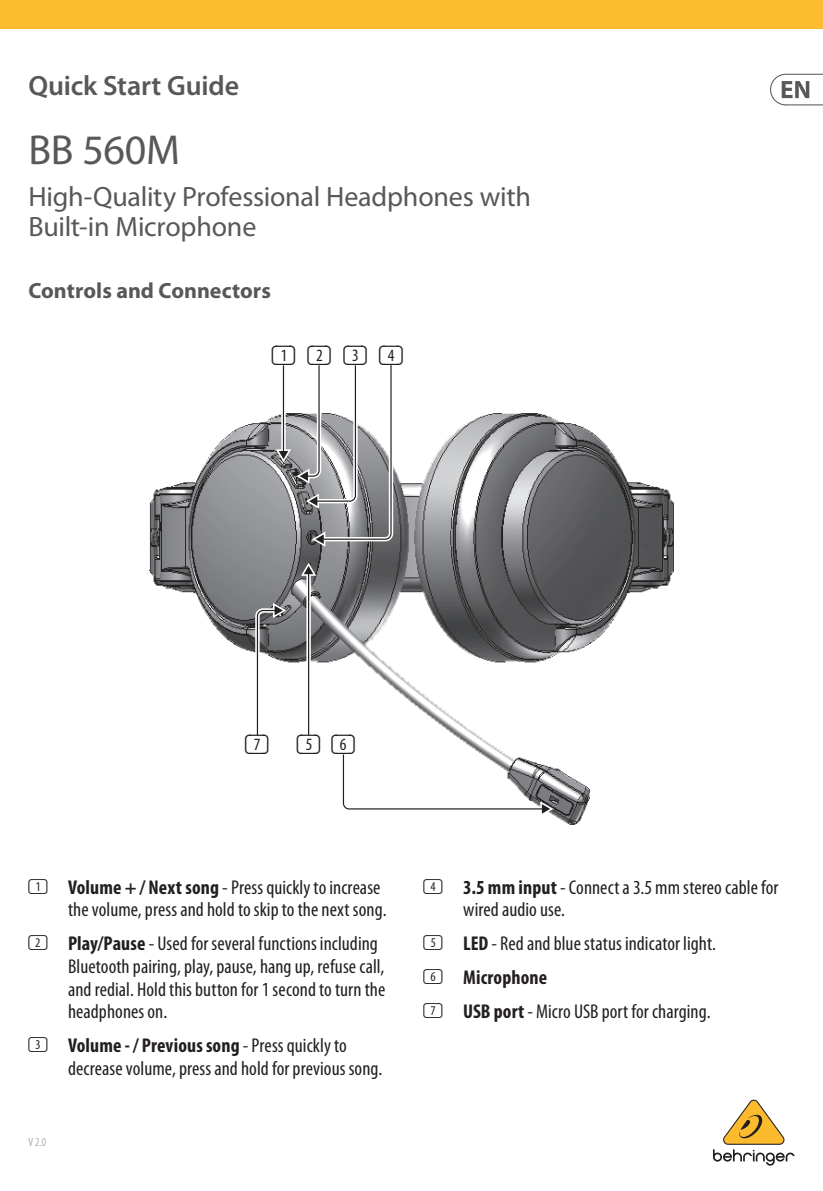
<style>
.page{position:relative;width:823px;height:1191px;background:#fff}
.page>*{position:absolute;margin:0;border:0;box-sizing:border-box;transform-origin:0 0}
.CVR_-_Product_Model{font:42px "Myriad Pro";letter-spacing:-.005em;color:#57585a}
.CVR_-_Subhead{font:28px/30px "Myriad Pro";letter-spacing:-.01em;color:#57585a}
.CVR_-_User_Manual{font:600 28px "Myriad Pro";letter-spacing:-.005em;color:#57585a}
.t1{font:26px "SQF Round Cond 1 D V1";color:#231f20}
.STEPs{font:700 22px "Myriad Pro";color:#57585a}
.t2{font:condensed 20px/22.6px "Myriad Pro";letter-spacing:.005em;color:#231f20}
.t3{font:700 condensed 20px "Myriad Pro";letter-spacing:.005em;color:#231f20}
.CVR_-_Item_Num{font:300 condensed 12px "Myriad Pro";color:#808285}
.s1{font-family:"SQF Round Cond 1 D V1";font-stretch:normal}
.s2{font-weight:700}
.s3{font-family:"SQF Round Cond 1 D V1";font-weight:400;font-stretch:normal}
</style>
<div class="page">
<img style="left:150px;top:414px;width:522px;height:410px">
<div style="left:306px;top:571px;width:4px;height:166px;border:3px solid #fff"></div>
<svg style="left:339px;top:751px;width:217px;height:67px"></svg>
<svg style="left:274px;top:365px;width:120px;height:184px"></svg>
<svg style="left:253px;top:600px;width:36px;height:138px"></svg>
<hr style="left:308px;top:573px;width:1px;height:162px;background:#231f20">
<svg style="left:298px;top:559px;width:19px;height:19px"></svg>
<svg style="left:770px;top:73px;width:52px;height:33px"></svg>
<div style="left:0;top:0;width:822px;height:28px;background:#fdbb2e"></div>
<svg style="left:713px;top:1099px;width:81px;height:66px"></svg>
<p class="CVR_-_User_Manual" style="left:28px;top:67px;width:212px">Quick Start Guide</p>
<p class="CVR_-_Product_Model" style="left:28px;top:124px;width:153px">BB 560M</p>
<p class="CVR_-_Subhead" style="left:28px;top:181px;width:504px">High-Quality Professional Headphones with<br>Built-in Microphone</p>
<p class="STEPs" style="left:28px;top:276px;width:244px">Controls and Connectors</p>
<p class="t1" style="left:271px;top:346px;width:25px">(1)</p>
<p class="t1" style="left:307px;top:346px;width:96px">(2) (3) (4)</p>
<p class="t1" style="left:245px;top:735px;width:111px">(7) (5) (6)</p>
<p class="t2" style="left:68px;top:875px;width:320px;text-indent:-40px"><span class="s1">(1)</span> <span class="s2">Volume + / Next song</span> - Press quickly to increase the volume, press and hold to skip to the next song.</p>
<p class="t2" style="left:68px;top:932px;width:318px;text-indent:-40px"><span class="s1">(2)</span> <span class="s2">Play/Pause</span> - Used for several functions including Bluetooth pairing, play, pause, hang up, refuse call, and redial. Hold this button for 1 second to turn the headphones on.</p>
<p class="t2" style="left:68px;top:1034px;width:315px;text-indent:-40px"><span class="s1">(3)</span> <span class="s2">Volume - / Previous song</span> - Press quickly to decrease volume, press and hold for previous song.</p>
<p class="CVR_-_Item_Num" style="left:28px;top:1135px;width:19px">V 2.0</p>
<p class="t2" style="left:463px;top:875px;width:317px;text-indent:-40px"><span class="s1">(4)</span> <span class="s2">3.5 mm input</span> - Connect a 3.5 mm stereo cable for wired audio use.</p>
<p class="t2" style="left:423px;top:932px;width:294px"><span class="s1">(5)</span> <span class="s2">LED</span> - Red and blue status indicator light.</p>
<p class="t3" style="left:423px;top:965px;width:125px"><span class="s3">(6)</span> Microphone</p>
<p class="t2" style="left:423px;top:1000px;width:288px"><span class="s1">(7)</span> <span class="s2">USB port</span> - Micro USB port for charging.</p>
</div>
